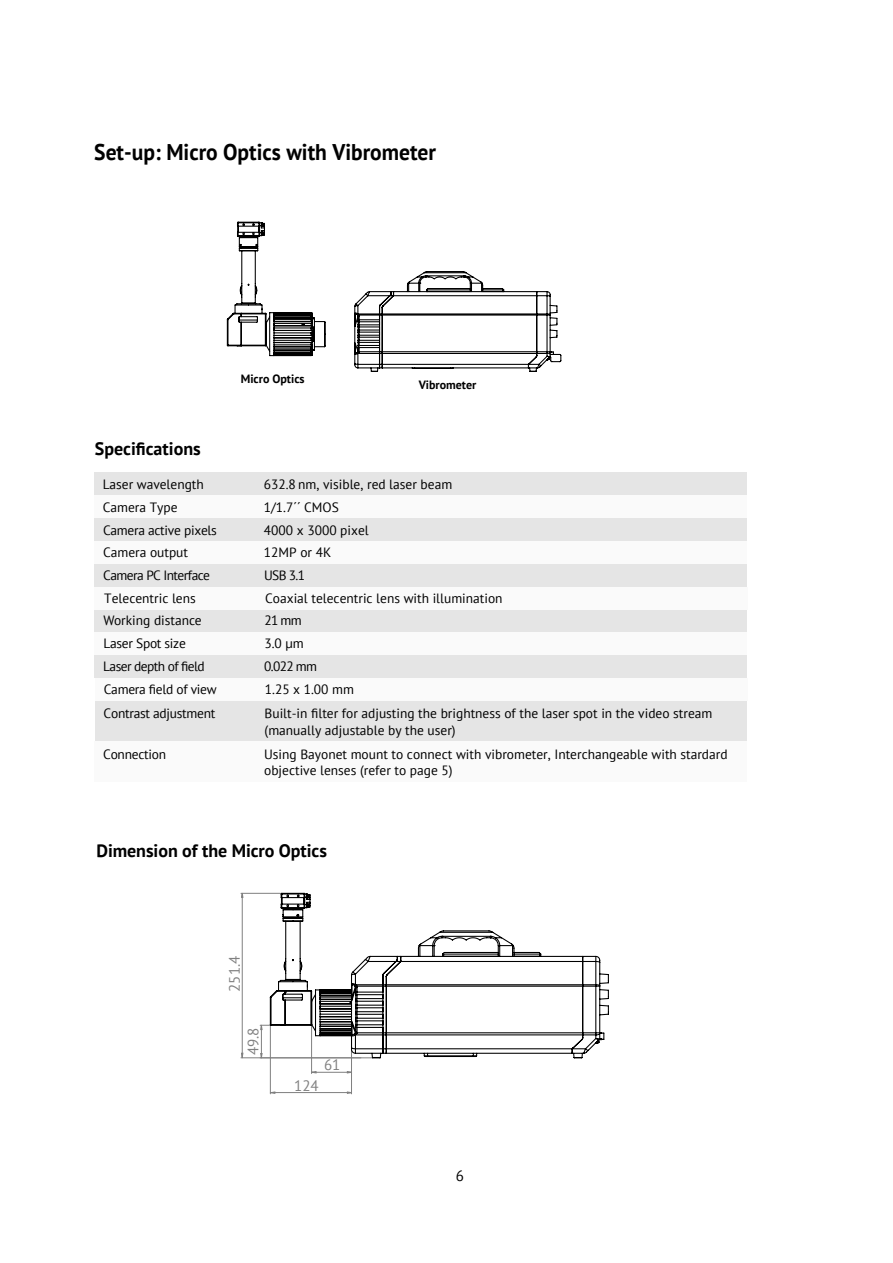
<style>
.page{position:relative;width:893px;height:1263px;background:#fff}
.page>*{position:absolute;margin:0;border:0;box-sizing:border-box;transform-origin:0 0}
.t1{font:700 22.65px "PT Sans";color:#000;scale:.95 1}
.t2{font:700 18px "PT Sans";letter-spacing:-.005em;color:#000}
.t3{font:15px "PT Sans";color:#808080}
.t4{font:15px "PT Sans";color:#000}
.t5{font:13.5px/16.2px "PT Sans";color:#000}
.t6{font:13.5px "PT Sans";letter-spacing:-.02em;color:#000}
.t7{font:13.5px "PT Sans";letter-spacing:-.04em;color:#000}
.t8{font:700 12px "PT Sans";color:#000}
</style>
<div class="page">
<div style="left:94px;top:609px;width:168px;height:23px;background:#e5e5e5"></div>
<div style="left:262px;top:609px;width:485px;height:23px;background:#e5e5e5"></div>
<div style="left:94px;top:472px;width:167px;height:23px;background:#e5e5e5"></div>
<div style="left:260px;top:472px;width:486px;height:23px;background:#e5e5e5"></div>
<div style="left:94px;top:495px;width:167px;height:23px;background:#fafafa"></div>
<div style="left:261px;top:495px;width:485px;height:23px;background:#fafafa"></div>
<div style="left:94px;top:564px;width:167px;height:22px;background:#e5e5e5"></div>
<div style="left:261px;top:564px;width:486px;height:22px;background:#e5e5e5"></div>
<div style="left:94px;top:587px;width:168px;height:23px;background:#fafafa"></div>
<div style="left:262px;top:587px;width:486px;height:23px;background:#fafafa"></div>
<div style="left:95px;top:700px;width:167px;height:41px;background:#e5e5e5"></div>
<div style="left:262px;top:700px;width:485px;height:41px;background:#e5e5e5"></div>
<hr style="left:270px;top:1025px;width:1px;height:69px;background:#808080">
<hr style="left:351px;top:1023px;width:1px;height:71px;background:#808080">
<hr style="left:241px;top:893px;width:39px;height:1px;background:#808080">
<hr style="left:241px;top:1057px;width:120px;height:1px;background:#808080">
<hr style="left:311px;top:1026px;width:1px;height:47px;background:#808080">
<svg style="left:270px;top:1091px;width:81px;height:3px"></svg>
<svg style="left:241px;top:892px;width:3px;height:166px"></svg>
<svg style="left:260px;top:1024px;width:9px;height:35px"></svg>
<svg style="left:311px;top:1071px;width:40px;height:3px"></svg>
<svg style="left:269px;top:892px;width:340px;height:167px"></svg>
<svg style="left:354px;top:271px;width:208px;height:101px"></svg>
<svg style="left:226px;top:221px;width:100px;height:136px"></svg>
<div style="left:94px;top:741px;width:168px;height:41px;background:#fafafa"></div>
<div style="left:262px;top:741px;width:485px;height:41px;background:#fafafa"></div>
<div style="left:262px;top:632px;width:485px;height:23px;background:#fafafa"></div>
<div style="left:94px;top:632px;width:168px;height:23px;background:#fafafa"></div>
<div style="left:94px;top:655px;width:168px;height:23px;background:#e5e5e5"></div>
<div style="left:262px;top:655px;width:485px;height:23px;background:#e5e5e5"></div>
<div style="left:262px;top:678px;width:485px;height:22px;background:#fafafa"></div>
<div style="left:95px;top:678px;width:167px;height:22px;background:#fafafa"></div>
<div style="left:94px;top:518px;width:167px;height:23px;background:#e5e5e5"></div>
<div style="left:260px;top:518px;width:486px;height:23px;background:#e5e5e5"></div>
<div style="left:94px;top:541px;width:167px;height:23px;background:#fafafa"></div>
<div style="left:261px;top:541px;width:485px;height:23px;background:#fafafa"></div>
<h1 class="t1" style="left:94px;top:138px;width:361px">Set-up: Micro Optics with Vibrometer</h1>
<h2 class="t2" style="left:95px;top:437px;width:107px">Specifications</h2>
<p class="t8" style="left:241px;top:371px;width:65px">Micro Optics</p>
<p class="t8" style="left:419px;top:377px;width:59px">Vibrometer</p>
<p class="t5" style="left:103px;top:476px;width:102px">Laser wavelength</p>
<p class="t5" style="left:264px;top:476px;width:190px">632.8 nm, visible, red laser beam</p>
<p class="t5" style="left:103px;top:499px;width:76px">Camera Type</p>
<p class="t5" style="left:264px;top:499px;width:77px">1/1.7´´ CMOS</p>
<p class="t6" style="left:103px;top:521px;width:115px">Camera active pixels</p>
<p class="t5" style="left:264px;top:522px;width:106px">4000 x 3000 pixel</p>
<p class="t5" style="left:103px;top:544px;width:87px">Camera output</p>
<p class="t5" style="left:264px;top:544px;width:69px">12MP or 4K</p>
<p class="t7" style="left:103px;top:567px;width:108px">Camera PC Interface</p>
<p class="t5" style="left:264px;top:567px;width:42px">USB 3.1</p>
<p class="t5" style="left:104px;top:590px;width:93px">Telecentric lens</p>
<p class="t5" style="left:265px;top:590px;width:239px">Coaxial telecentric lens with illumination</p>
<p class="t5" style="left:103px;top:612px;width:100px">Working distance</p>
<p class="t5" style="left:264px;top:612px;width:39px">21 mm</p>
<p class="t6" style="left:103px;top:635px;width:84px">Laser Spot size</p>
<p class="t5" style="left:264px;top:635px;width:41px">3.0 µm</p>
<p class="t7" style="left:103px;top:658px;width:103px">Laser depth of field</p>
<p class="t5" style="left:264px;top:658px;width:54px">0.022 mm</p>
<p class="t6" style="left:104px;top:681px;width:114px">Camera field of view</p>
<p class="t5" style="left:265px;top:681px;width:91px">1.25 x 1.00 mm</p>
<p class="t6" style="left:104px;top:705px;width:113px">Contrast adjustment</p>
<p class="t5" style="left:265px;top:705px;width:449px">Built-in filter for adjusting the brightness of the laser spot in the video stream (manually adjustable by the user)</p>
<p class="t6" style="left:103px;top:746px;width:64px">Connection</p>
<p class="t5" style="left:264px;top:746px;width:465px">Using Bayonet mount to connect with vibrometer, Interchangeable with stardard objective lenses (refer to page 5)</p>
<h2 class="t2" style="left:96px;top:838px;width:232px">Dimension of the Micro Optics</h2>
<p class="t3" style="left:225px;top:992px;width:37px;rotate:-90deg">251.4</p>
<p class="t3" style="left:243px;top:1055px;width:29px;rotate:-90deg">49.8</p>
<p class="t3" style="left:324px;top:1055px;width:18px">61</p>
<p class="t3" style="left:294px;top:1076px;width:26px">124</p>
<p class="t4" style="left:456px;top:1165px;width:10px">6</p>
</div>
